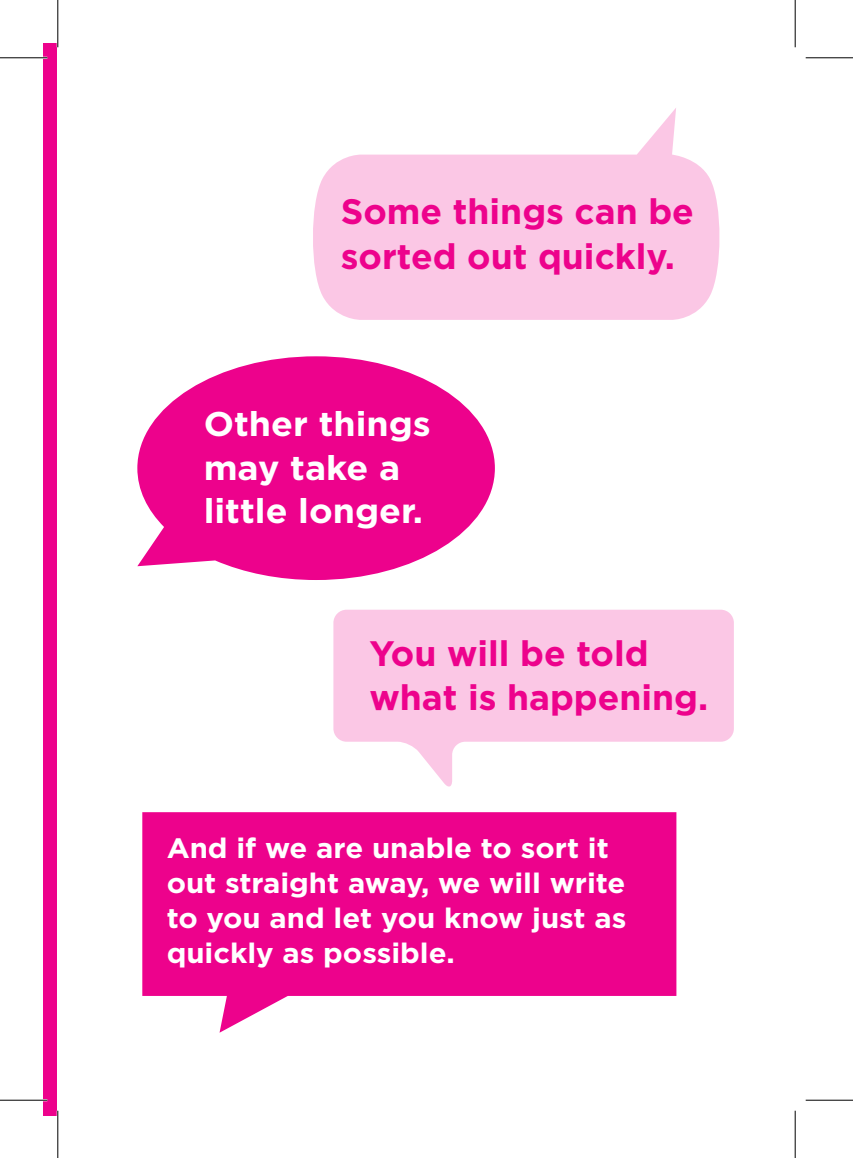
<style>
.page{position:relative;width:853px;height:1158px;background:#fff}
.page>*{position:absolute;margin:0;border:0;box-sizing:border-box;transform-origin:0 0}
.t1{font:700 35.35px/45px "Gotham";color:#ed028c}
.t2{font:700 34.3px/43.4px "Gotham";color:#fff;scale:1.04 1}
.t3{font:700 28px/34.8px "Gotham";color:#fff;scale:1.04 1}
</style>
<div class="page">
<div style="left:43px;top:43px;width:14px;height:1071px;background:#ed028c"></div>
<svg style="left:313px;top:108px;width:406px;height:212px;fill:#fbc7e5"></svg>
<svg style="left:137px;top:356px;width:357px;height:224px;fill:#ed028c"></svg>
<svg style="left:333px;top:609px;width:400px;height:177px;fill:#fbc7e5"></svg>
<svg style="left:142px;top:812px;width:534px;height:220px;fill:#ed028c"></svg>
<hr style="left:0;top:57px;width:47px;height:2px;background:#fff">
<hr style="left:0;top:1098px;width:47px;height:3px;background:#fff">
<hr style="left:0;top:57px;width:47px;height:1px;background:#000">
<hr style="left:805px;top:57px;width:47px;height:1px;background:#000">
<hr style="left:0;top:1099px;width:47px;height:1px;background:#000">
<hr style="left:805px;top:1099px;width:47px;height:1px;background:#000">
<hr style="left:57px;top:0;width:1px;height:47px;background:#000">
<hr style="left:57px;top:1110px;width:1px;height:47px;background:#000">
<hr style="left:794px;top:0;width:1px;height:47px;background:#000">
<hr style="left:794px;top:1110px;width:1px;height:47px;background:#000">
<p class="t1" style="left:340px;top:188px;width:354px">Some things can be sorted out quickly.</p>
<p class="t2" style="left:203px;top:402px;width:220px">Other things may take a little longer.</p>
<p class="t1" style="left:369px;top:630px;width:340px">You will be told what is happening.</p>
<p class="t3" style="left:167px;top:830px;width:443px">And if we are unable to sort it out straight away, we will write to you and let you know just as quickly as possible.</p>
</div>
